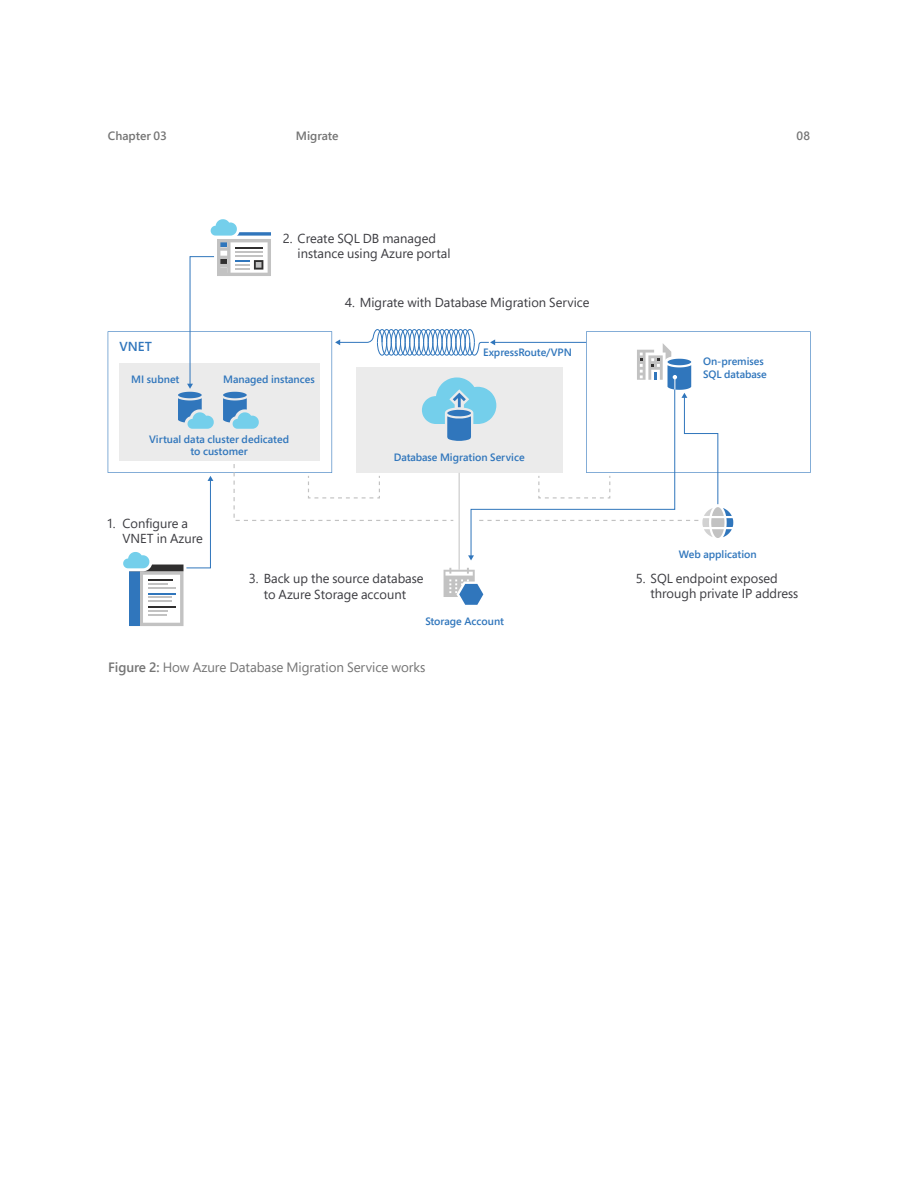
<style>
.page{position:relative;width:918px;height:1188px;background:#fff}
.page>*{position:absolute;margin:0;border:0;box-sizing:border-box;transform-origin:0 0}
.t1{font:13.5px "Segoe Pro";letter-spacing:-.005em;color:#757575}
.t2{font:13.05px/15.6px "Segoe Pro";color:#3c3c41}
.t3{font:600 13.05px "Segoe Pro";color:#3076bc}
.t4{font:600 12px "Segoe Pro";color:#757575}
.t5{font:600 10.65px/12.8px "Segoe Pro";color:#3076bc;text-align:center}
.s1{font-weight:600}
</style>
<div class="page">
<svg style="left:108px;top:219px;width:703px;height:407px"></svg>
<p class="t4" style="left:108px;top:127px;width:61px">Chapter 03</p>
<p class="t4" style="left:296px;top:127px;width:44px">Migrate</p>
<p class="t4" style="left:797px;top:127px;width:15px">08</p>
<p class="t3" style="left:119px;top:338px;width:34px">VNET</p>
<p class="t5" style="left:131px;top:372px;width:50px">MI subnet</p>
<p class="t2" style="left:298px;top:230px;width:154px;text-indent:-15px">2. Create SQL DB managed instance using Azure portal</p>
<p class="t2" style="left:345px;top:294px;width:246px">4. Migrate with Database Migration Service</p>
<p class="t5" style="left:223px;top:372px;width:93px">Managed instances</p>
<p class="t5" style="left:483px;top:346px;width:90px">ExpressRoute/VPN</p>
<p class="t5" style="left:149px;top:432px;width:142px">Virtual data cluster dedicated to customer</p>
<p class="t2" style="left:122px;top:515px;width:82px">Configure a<br>VNET in Azure</p>
<p class="t2" style="left:108px;top:515px;width:9px">1.</p>
<p class="t5" style="left:394px;top:450px;width:132px">Database Migration Service</p>
<p class="t2" style="left:249px;top:570px;width:176px;text-align:center">3. Back up the source database to Azure Storage account</p>
<p class="t5" style="left:425px;top:614px;width:80px">Storage Account</p>
<p class="t1" style="left:108px;top:657px;width:319px"><span class="s1">Figure 2:</span> How Azure Database Migration Service works</p>
<p class="t5" style="left:703px;top:355px;width:65px;text-align:left">On-premises<br>SQL database</p>
<p class="t5" style="left:679px;top:547px;width:79px">Web application</p>
<p class="t2" style="left:651px;top:570px;width:149px;text-indent:-15px">5. SQL endpoint exposed through private IP address</p>
</div>
